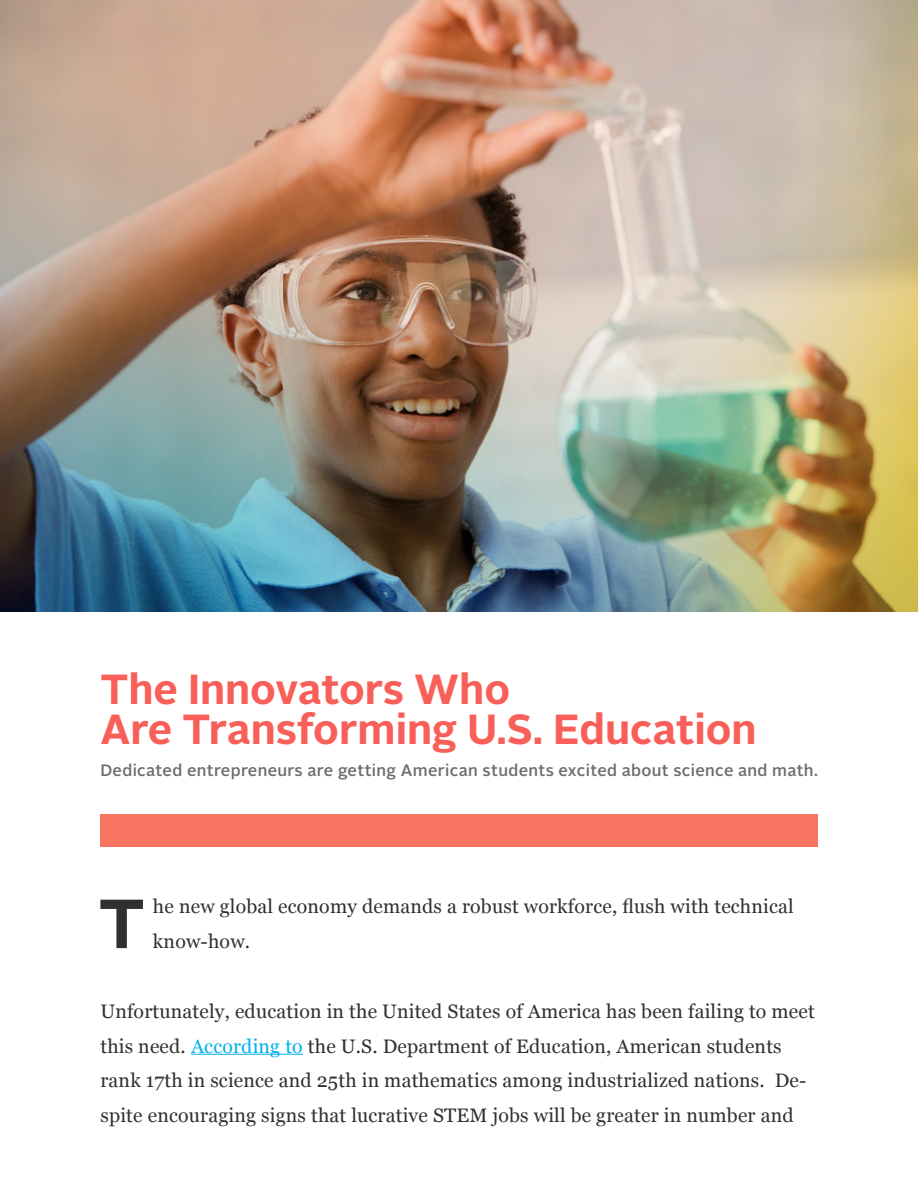
<style>
.page{position:relative;width:918px;height:1188px;background:#fff}
.page>*{position:absolute;margin:0;border:0;box-sizing:border-box;transform-origin:0 0}
.t1{font:700 69.15px "Alright Sans";color:#312f30}
.t2{font:700 42px "Alright Sans";color:#f95f59}
.t3{font:19.5px/34.8px "Georgia";letter-spacing:.01em;color:#312f30}
.t4{font:500 16.5px "Alright Sans";letter-spacing:.02em;color:#6c6d70}
.s1{color:#00b1ef}
</style>
<div class="page">
<img style="left:0;top:0;width:918px;height:611px">
<hr style="left:191px;top:1054px;width:112px;height:1px;background:#00b1ef">
<div style="left:100px;top:814px;width:718px;height:33px;background:#f97461"></div>
<p class="t2" style="left:100px;top:660px;width:411px">The Innovators Who</p>
<p class="t2" style="left:100px;top:700px;width:658px">Are Transforming U.S. Education</p>
<p class="t4" style="left:100px;top:759px;width:719px">Dedicated entrepreneurs are getting American students excited about science and math.</p>
<p class="t1" style="left:99px;top:875px;width:48px">T</p>
<p class="t3" style="left:153px;top:890px;width:642px">he new global economy demands a robust workforce, flush with technical know-how.</p>
<p class="t3" style="left:100px;top:994px;width:716px">Unfortunately, education in the United States of America has been failing to meet this need. <span class="s1">According to</span> the U.S. Department of Education, American students rank 17th in science and 25th in mathematics among industrialized nations. De&shy;spite encouraging signs that lucrative STEM jobs will be greater in number and</p>
</div>
